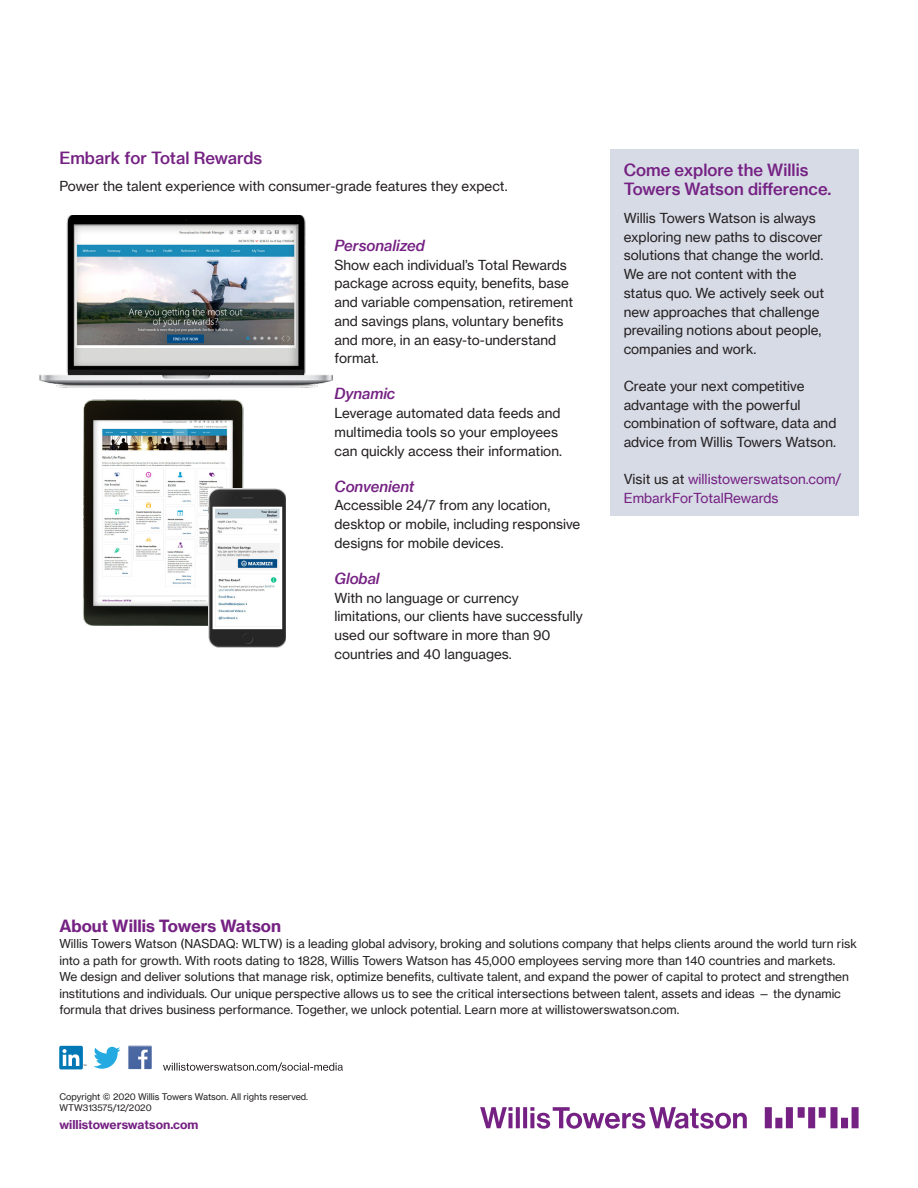
<style>
.page{position:relative;width:918px;height:1188px;background:#fff}
.page>*{position:absolute;margin:0;border:0;box-sizing:border-box;transform-origin:0 0}
.Subhead_1__11_13_Med{font:16.5px/19.5px "N Haas Grotesk TX Pro 65 Md";color:#752183}
.t1{font:16.5px "N Haas Grotesk TX Pro 75 Bd";color:#752183}
.Subhead_2_10_12_Medi{font:15px "N Haas Grotesk TX Pro 66 Md It";color:#752183}
.Body_text_black{font:13.5px/18.8px "N Haas Grotesk TX Pro 55 Rg";color:#231f20}
.Body_text_black-2{font:13.5px/18.8px "N Haas Grotesk TX Pro 55 Rg";color:#752183}
.t2{font:12px/16.5px "N Haas Grotesk TX Pro 55 Rg";color:#231f20}
.t3{font:12px "N Haas Grotesk TX Pro 75 Bd";color:#752183}
.t4{font:9px/10.8px "N Haas Grotesk TX Pro 55 Rg";color:#231f20}
.s1{color:#231f20}
</style>
<div class="page">
<svg style="left:163px;top:1062px;width:180px;height:10px"></svg>
<div style="left:59px;top:1046px;width:24px;height:23px;background:#0078b5;border-radius:2px"></div>
<svg style="left:62px;top:1049px;width:24px;height:17px"></svg>
<svg style="left:93px;top:1047px;width:27px;height:22px"></svg>
<svg style="left:128px;top:1046px;width:24px;height:23px"></svg>
<svg style="left:480px;top:1107px;width:379px;height:22px"></svg>
<div style="left:610px;top:149px;width:249px;height:367px;background:#d7dbe6"></div>
<img style="left:83px;top:399px;width:160px;height:227px">
<img style="left:208px;top:488px;width:77px;height:159px">
<img style="left:40px;top:215px;width:293px;height:173px">
<p class="Subhead_1__11_13_Med" style="left:59px;top:148px;width:204px">Embark for Total Rewards</p>
<p class="Body_text_black" style="left:59px;top:177px;width:450px">Power the talent experience with consumer-grade features they expect.</p>
<p class="Subhead_2_10_12_Medi" style="left:334px;top:236px;width:92px">Personalized</p>
<p class="Body_text_black" style="left:334px;top:255px;width:240px">Show each individual’s Total Rewards package across equity, benefits, base and variable compensation, retirement and savings plans, voluntary benefits and more, in an easy-to-understand format.</p>
<p class="Subhead_2_10_12_Medi" style="left:334px;top:385px;width:62px">Dynamic</p>
<p class="Body_text_black" style="left:334px;top:404px;width:229px">Leverage automated data feeds and multimedia tools so your employees can quickly access their information.</p>
<p class="Subhead_2_10_12_Medi" style="left:334px;top:477px;width:81px">Convenient</p>
<p class="Body_text_black" style="left:334px;top:496px;width:247px">Accessible 24/7 from any location, desktop or mobile, including responsive designs for mobile devices.</p>
<p class="Subhead_2_10_12_Medi" style="left:334px;top:569px;width:47px">Global</p>
<p class="Body_text_black" style="left:334px;top:588px;width:250px">With no language or currency limitations, our clients have successfully used our software in more than 90 countries and 40 languages.</p>
<p class="Subhead_1__11_13_Med" style="left:624px;top:160px;width:209px">Come explore the Willis<br>Towers Watson difference.</p>
<p class="Body_text_black" style="left:624px;top:209px;width:202px">Willis Towers Watson is always exploring new paths to discover solutions that change the world.<br>We are not content with the status quo. We actively seek out new approaches that challenge prevailing notions about people, companies and work.</p>
<p class="Body_text_black" style="left:624px;top:377px;width:214px">Create your next competitive advantage with the powerful combination of software, data and advice from Willis Towers Watson.</p>
<p class="Body_text_black-2" style="left:624px;top:470px;width:219px"><span class="s1">Visit us at</span> willistowerswatson.com/<br>EmbarkForTotalRewards</p>
<p class="t1" style="left:59px;top:915px;width:223px">About Willis Towers Watson</p>
<p class="t2" style="left:59px;top:936px;width:799px">Willis Towers Watson (NASDAQ: WLTW) is a leading global advisory, broking and solutions company that helps clients around the world turn risk into a path for growth. With roots dating to 1828, Willis Towers Watson has 45,000 employees serving more than 140 countries and markets.<br>We design and deliver solutions that manage risk, optimize benefits, cultivate talent, and expand the power of capital to protect and strengthen institutions and individuals. Our unique perspective allows us to see the critical intersections between talent, assets and ideas — the dynamic formula that drives business performance. Together, we unlock potential. Learn more at willistowerswatson.com.</p>
<p class="t4" style="left:59px;top:1091px;width:250px">Copyright © 2020 Willis Towers Watson. All rights reserved.<br>WTW313575/12/2020</p>
<p class="t3" style="left:59px;top:1117px;width:141px">willistowerswatson.com</p>
</div>
